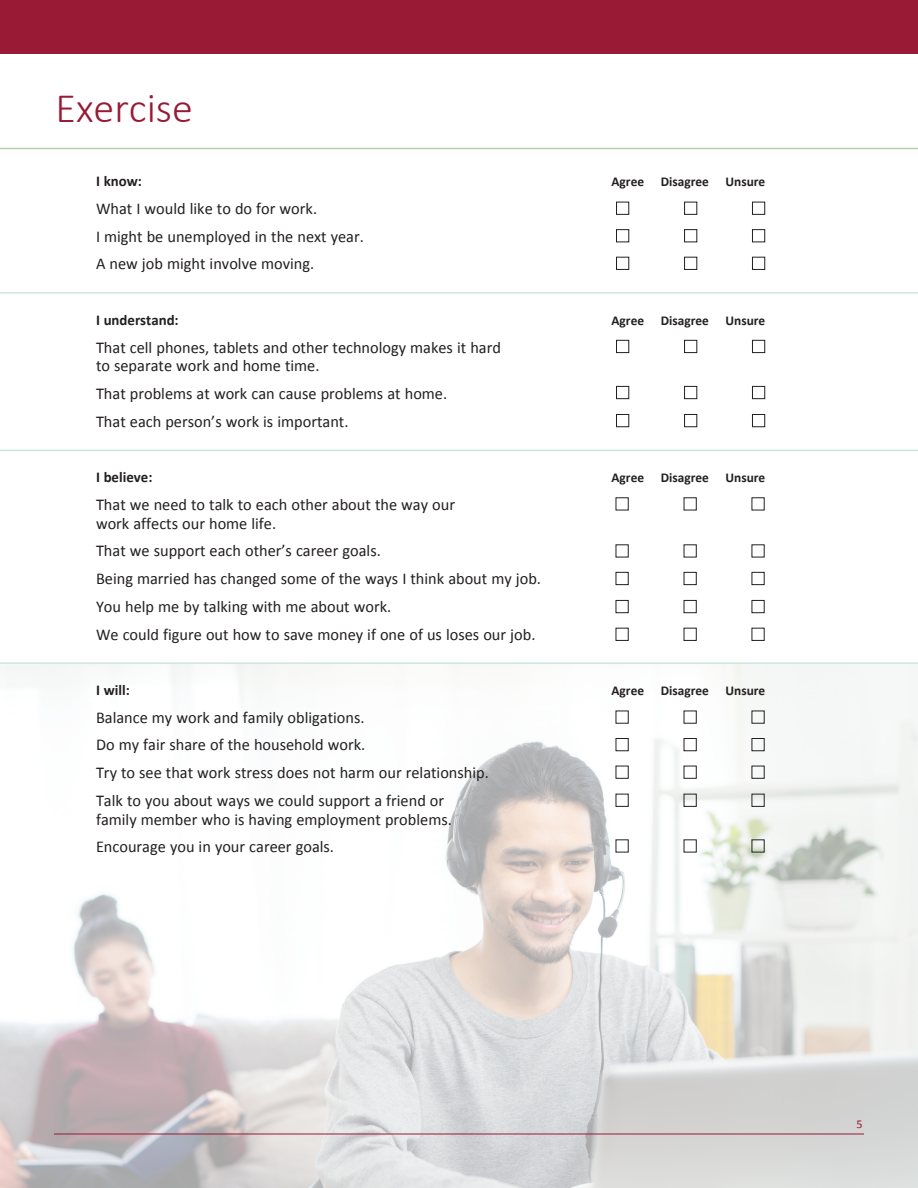
<style>
.page{position:relative;width:918px;height:1188px;background:#fff}
.page>*{position:absolute;margin:0;border:0;box-sizing:border-box;transform-origin:0 0}
.t1{font:300 42px "Calibri";color:#981a35}
.t2{font:16.5px/27.8px "Calibri";color:#231f20}
.t3{font:700 15px "Calibri";color:#231f20}
.t4{font:700 13.5px "Calibri";color:#231f20}
.t5{font:12px "Calibri";color:#981a35}
</style>
<div class="page">
<img style="left:0;top:665px;width:918px;height:523px">
<hr style="left:54px;top:1134px;width:810px;height:1px;background:#981a35">
<hr style="left:0;top:148px;width:918px;height:1px;background:#b4d1a9">
<div style="left:0;top:0;width:918px;height:54px;background:#981a35"></div>
<hr style="left:0;top:292px;width:918px;height:2px;background:#cbe6e0">
<hr style="left:0;top:450px;width:918px;height:1px;background:#cbe6e0">
<div style="left:616px;top:202px;width:13px;height:13px;border:1px solid #231f20"></div>
<div style="left:616px;top:229px;width:13px;height:13px;border:1px solid #231f20"></div>
<div style="left:616px;top:257px;width:13px;height:13px;border:1px solid #231f20"></div>
<div style="left:684px;top:202px;width:13px;height:13px;border:1px solid #231f20"></div>
<div style="left:684px;top:229px;width:13px;height:13px;border:1px solid #231f20"></div>
<div style="left:684px;top:257px;width:13px;height:13px;border:1px solid #231f20"></div>
<div style="left:752px;top:202px;width:13px;height:13px;border:1px solid #231f20"></div>
<div style="left:752px;top:229px;width:13px;height:13px;border:1px solid #231f20"></div>
<div style="left:752px;top:257px;width:13px;height:13px;border:1px solid #231f20"></div>
<div style="left:616px;top:340px;width:13px;height:13px;border:1px solid #231f20"></div>
<div style="left:616px;top:386px;width:13px;height:13px;border:1px solid #231f20"></div>
<div style="left:616px;top:414px;width:13px;height:13px;border:1px solid #231f20"></div>
<div style="left:684px;top:340px;width:13px;height:13px;border:1px solid #231f20"></div>
<div style="left:684px;top:386px;width:13px;height:13px;border:1px solid #231f20"></div>
<div style="left:684px;top:414px;width:13px;height:13px;border:1px solid #231f20"></div>
<div style="left:752px;top:340px;width:13px;height:13px;border:1px solid #231f20"></div>
<div style="left:752px;top:386px;width:13px;height:13px;border:1px solid #231f20"></div>
<div style="left:752px;top:414px;width:13px;height:13px;border:1px solid #231f20"></div>
<div style="left:616px;top:497px;width:13px;height:13px;border:1px solid #231f20"></div>
<div style="left:616px;top:544px;width:13px;height:13px;border:1px solid #231f20"></div>
<div style="left:616px;top:572px;width:13px;height:13px;border:1px solid #231f20"></div>
<div style="left:616px;top:600px;width:13px;height:13px;border:1px solid #231f20"></div>
<div style="left:684px;top:497px;width:13px;height:13px;border:1px solid #231f20"></div>
<div style="left:684px;top:544px;width:13px;height:13px;border:1px solid #231f20"></div>
<div style="left:684px;top:572px;width:13px;height:13px;border:1px solid #231f20"></div>
<div style="left:684px;top:600px;width:13px;height:13px;border:1px solid #231f20"></div>
<div style="left:752px;top:572px;width:13px;height:13px;border:1px solid #231f20"></div>
<div style="left:752px;top:600px;width:13px;height:13px;border:1px solid #231f20"></div>
<div style="left:616px;top:628px;width:13px;height:13px;border:1px solid #231f20"></div>
<div style="left:684px;top:628px;width:13px;height:13px;border:1px solid #231f20"></div>
<div style="left:752px;top:628px;width:13px;height:13px;border:1px solid #231f20"></div>
<div style="left:616px;top:711px;width:13px;height:13px;border:1px solid #231f20"></div>
<div style="left:616px;top:738px;width:13px;height:13px;border:1px solid #231f20"></div>
<div style="left:616px;top:766px;width:13px;height:13px;border:1px solid #231f20"></div>
<div style="left:616px;top:794px;width:13px;height:13px;border:1px solid #231f20"></div>
<div style="left:684px;top:711px;width:13px;height:13px;border:1px solid #231f20"></div>
<div style="left:684px;top:738px;width:13px;height:13px;border:1px solid #231f20"></div>
<div style="left:684px;top:766px;width:13px;height:13px;border:1px solid #231f20"></div>
<div style="left:684px;top:794px;width:13px;height:13px;border:1px solid #231f20"></div>
<div style="left:752px;top:711px;width:13px;height:13px;border:1px solid #231f20"></div>
<div style="left:752px;top:738px;width:13px;height:13px;border:1px solid #231f20"></div>
<div style="left:752px;top:766px;width:13px;height:13px;border:1px solid #231f20"></div>
<div style="left:752px;top:794px;width:13px;height:13px;border:1px solid #231f20"></div>
<div style="left:616px;top:839px;width:13px;height:13px;border:1px solid #231f20"></div>
<div style="left:684px;top:839px;width:13px;height:13px;border:1px solid #231f20"></div>
<hr style="left:0;top:662px;width:918px;height:2px;background:#cbe6e0">
<h1 class="t1" style="left:56px;top:82px;width:139px">Exercise</h1>
<p class="t3" style="left:96px;top:171px;width:47px">I know:</p>
<p class="t4" style="left:612px;top:172px;width:155px">Agree Disagree Unsure</p>
<p class="t2" style="left:96px;top:194px;width:269px">What I would like to do for work.<br>I might be unemployed in the next year.<br>A new job might involve moving.</p>
<p class="t3" style="left:96px;top:309px;width:84px">I understand:</p>
<p class="t4" style="left:612px;top:311px;width:155px">Agree Disagree Unsure</p>
<p class="t2" style="left:96px;top:337px;width:406px;line-height:18.8px">That cell phones, tablets and other technology makes it hard to separate work and home time.</p>
<p class="t2" style="left:96px;top:379px;width:353px">That problems at work can cause problems at home.<br>That each person’s work is important.</p>
<p class="t3" style="left:96px;top:467px;width:58px">I believe:</p>
<p class="t4" style="left:612px;top:468px;width:155px">Agree Disagree Unsure</p>
<p class="t2" style="left:96px;top:495px;width:361px;line-height:18.8px">That we need to talk to each other about the way our work affects our home life.</p>
<p class="t2" style="left:96px;top:537px;width:447px">That we support each other’s career goals.<br>Being married has changed some of the ways I think about my job.<br>You help me by talking with me about work.<br>We could figure out how to save money if one of us loses our job.</p>
<p class="t3" style="left:96px;top:679px;width:35px">I will:</p>
<p class="t4" style="left:612px;top:681px;width:155px">Agree Disagree Unsure</p>
<p class="t2" style="left:96px;top:703px;width:394px">Balance my work and family obligations.<br>Do my fair share of the household work.<br>Try to see that work stress does not harm our relationship.<br>Talk to you about ways we could support a friend or</p>
<p class="t2" style="left:96px;top:805px;width:357px">family member who is having employment problems.<br>Encourage you in your career goals.</p>
<p class="t5" style="left:856px;top:1116px;width:8px">5</p>
</div>
